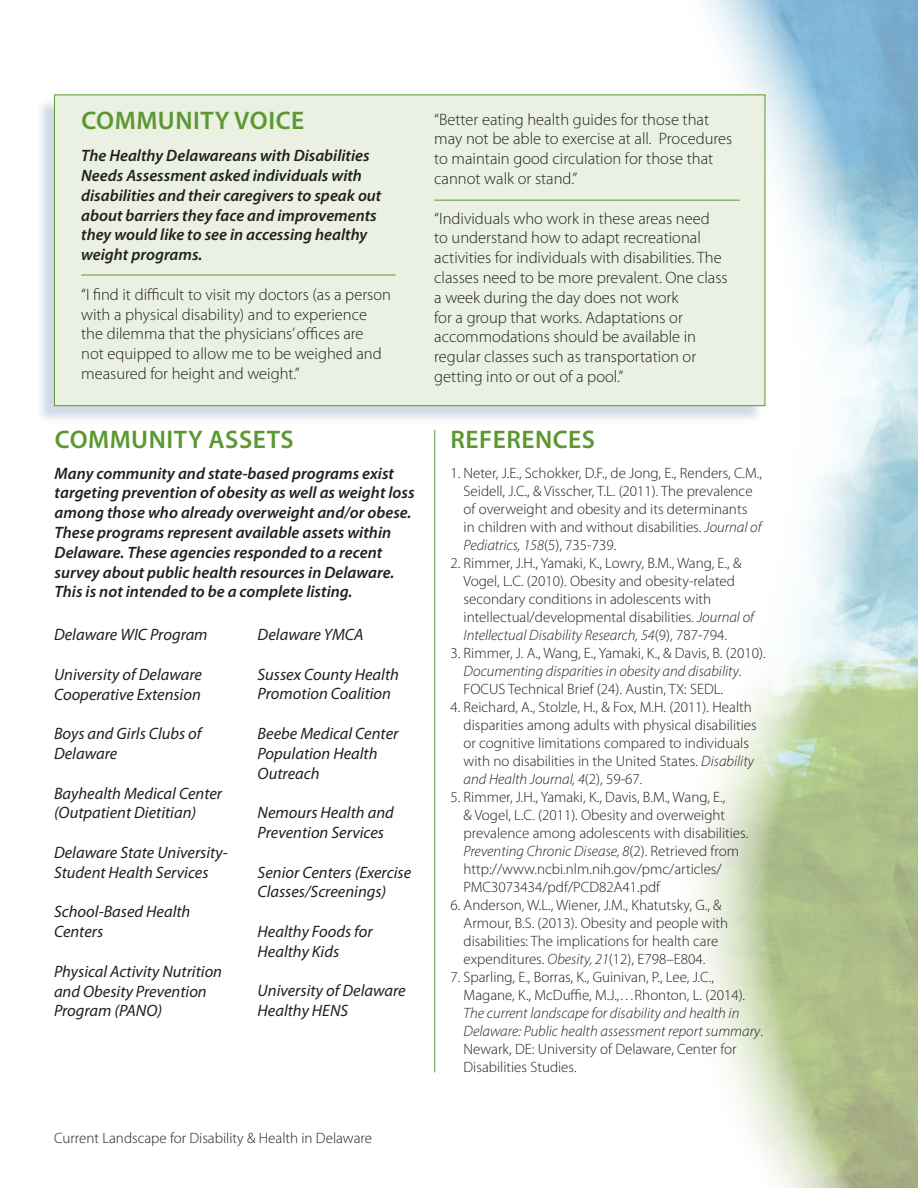
<style>
.page{position:relative;width:918px;height:1188px;background:#fff}
.page>*{position:absolute;margin:0;border:0;box-sizing:border-box;transform-origin:0 0}
.Section_heads{font:600 25.5px "Myriad Pro";letter-spacing:.02em;color:#5c9731}
.t1{font:300 16.5px/19.8px "Myriad Pro";color:#231f20}
.Bold_Ital_Text{font:italic 600 16.5px/19.8px "Myriad Pro";color:#231f20}
.Ital_Text{font:italic 16.5px/19.8px "Myriad Pro";color:#231f20}
.Reference_Text{font:300 15px/18px "Myriad Pro";color:#231f20}
.s1{font-style:italic}
</style>
<div class="page">
<img style="left:697px;top:0;width:221px;height:1188px">
<div style="left:35px;top:97px;width:728px;height:328px;background:#013d7d;opacity:.19"></div>
<div style="left:54px;top:94px;width:711px;height:312px;background:#eaf0e2;border:1px solid #5c9731"></div>
<hr style="left:81px;top:275px;width:314px;height:1px;background:#5c9731">
<hr style="left:434px;top:200px;width:306px;height:1px;background:#5c9731">
<hr style="left:434px;top:430px;width:1px;height:642px;background:#5c9731">
<p class="Section_heads" style="left:81px;top:104px;width:224px">COMMUNITY VOICE</p>
<p class="Bold_Ital_Text" style="left:81px;top:145px;width:302px">The Healthy Delawareans with Disabilities Needs Assessment asked individuals with disabilities and their caregivers to speak out about barriers they face and improvements they would like to see in accessing healthy weight programs.</p>
<p class="t1" style="left:81px;top:285px;width:311px">“I find it difficult to visit my doctors (as a person with a physical disability) and to experience the dilemma that the physicians’ offices are<br>not equipped to allow me to be weighed and measured for height and weight.”</p>
<p class="Section_heads" style="left:55px;top:423px;width:240px">COMMUNITY ASSETS</p>
<p class="Bold_Ital_Text" style="left:55px;top:463px;width:362px">Many community and state-based programs exist targeting prevention of obesity as well as weight loss among those who already overweight and/or obese.<br>These programs represent available assets within Delaware. These agencies responded to a recent survey about public health resources in Delaware.<br>This is not intended to be a complete listing.</p>
<p class="Ital_Text" style="left:54px;top:624px;width:155px">Delaware WIC Program</p>
<p class="Ital_Text" style="left:54px;top:664px;width:150px">University of Delaware<br>Cooperative Extension</p>
<p class="Ital_Text" style="left:54px;top:723px;width:149px">Boys and Girls Clubs of<br>Delaware</p>
<p class="Ital_Text" style="left:54px;top:783px;width:170px">Bayhealth Medical Center (Outpatient Dietitian)</p>
<p class="Ital_Text" style="left:54px;top:842px;width:175px">Delaware State University-<br>Student Health Services</p>
<p class="Ital_Text" style="left:54px;top:902px;width:138px">School-Based Health<br>Centers</p>
<p class="Ital_Text" style="left:54px;top:961px;width:170px">Physical Activity Nutrition and Obesity Prevention<br>Program (PANO)</p>
<p class="Ital_Text" style="left:258px;top:624px;width:107px">Delaware YMCA</p>
<p class="Ital_Text" style="left:258px;top:664px;width:143px">Sussex County Health<br>Promotion Coalition</p>
<p class="Ital_Text" style="left:258px;top:723px;width:142px">Beebe Medical Center<br>Population Health<br>Outreach</p>
<p class="Ital_Text" style="left:258px;top:802px;width:138px">Nemours Health and<br>Prevention Services</p>
<p class="Ital_Text" style="left:258px;top:862px;width:155px">Senior Centers (Exercise<br>Classes/Screenings)</p>
<p class="Ital_Text" style="left:258px;top:921px;width:117px">Healthy Foods for<br>Healthy Kids</p>
<p class="Ital_Text" style="left:258px;top:981px;width:150px">University of Delaware<br>Healthy HENS</p>
<p class="t1" style="left:434px;top:110px;width:300px">“Better eating health guides for those that may not be able to exercise at all. Procedures to maintain good circulation for those that cannot walk or stand.”</p>
<p class="t1" style="left:434px;top:209px;width:295px">“Individuals who work in these areas need<br>to understand how to adapt recreational activities for individuals with disabilities. The classes need to be more prevalent. One class a week during the day does not work<br>for a group that works. Adaptations or accommodations should be available in regular classes such as transportation or getting into or out of a pool.”</p>
<p class="Section_heads" style="left:451px;top:423px;width:146px">REFERENCES</p>
<p class="Reference_Text" style="left:464px;top:464px;width:300px;text-indent:-13px">1. Neter, J.E., Schokker, D.F., de Jong, E., Renders, C.M., Seidell, J.C., &amp; Visscher, T.L. (2011). The prevalence of overweight and obesity and its determinants in children with and without disabilities. <span class="s1">Journal of Pediatrics, 158</span>(5), 735-739.</p>
<p class="Reference_Text" style="left:464px;top:554px;width:292px;text-indent:-13px">2. Rimmer, J.H., Yamaki, K., Lowry, B.M., Wang, E., &amp; Vogel, L.C. (2010). Obesity and obesity-related secondary conditions in adolescents with intellectual/developmental disabilities. <span class="s1">Journal of Intellectual Disability Research, 54</span>(9), 787-794.</p>
<p class="Reference_Text" style="left:464px;top:644px;width:304px;text-indent:-13px">3. Rimmer, J. A., Wang, E., Yamaki, K., &amp; Davis, B. (2010).<br><span class="s1">Documenting disparities in obesity and disability</span>.<br>FOCUS Technical Brief (24). Austin, TX: SEDL.</p>
<p class="Reference_Text" style="left:464px;top:698px;width:295px;text-indent:-13px">4. Reichard, A., Stolzle, H., &amp; Fox, M.H. (2011). Health disparities among adults with physical disabilities or cognitive limitations compared to individuals with no disabilities in the United States. <span class="s1">Disability and Health Journal, 4</span>(2), 59-67.</p>
<p class="Reference_Text" style="left:464px;top:788px;width:286px;text-indent:-13px">5. Rimmer, J.H., Yamaki, K., Davis, B.M., Wang, E.,<br>&amp; Vogel, L.C. (2011). Obesity and overweight prevalence among adolescents with disabilities.<br><span class="s1">Preventing Chronic Disease, 8</span>(2). Retrieved from http://www.ncbi.nlm.nih.gov/pmc/articles/ PMC3073434/pdf/PCD82A41.pdf</p>
<p class="Reference_Text" style="left:464px;top:896px;width:266px;text-indent:-13px">6. Anderson, W.L., Wiener, J.M., Khatutsky, G., &amp; Armour, B.S. (2013). Obesity and people with disabilities: The implications for health care expenditures. <span class="s1">Obesity, 21</span>(12), E798–E804.</p>
<p class="Reference_Text" style="left:464px;top:968px;width:301px;text-indent:-13px">7. Sparling, E., Borras, K., Guinivan, P., Lee, J.C., Magane, K., McDuffie, M.J.,…Rhonton, L. (2014).<br><span class="s1">The current landscape for disability and health in Delaware: Public health assessment report summary</span>.<br>Newark, DE: University of Delaware, Center for Disabilities Studies.</p>
<p class="Reference_Text" style="left:54px;top:1129px;width:320px">Current Landscape for Disability &amp; Health in Delaware</p>
</div>
